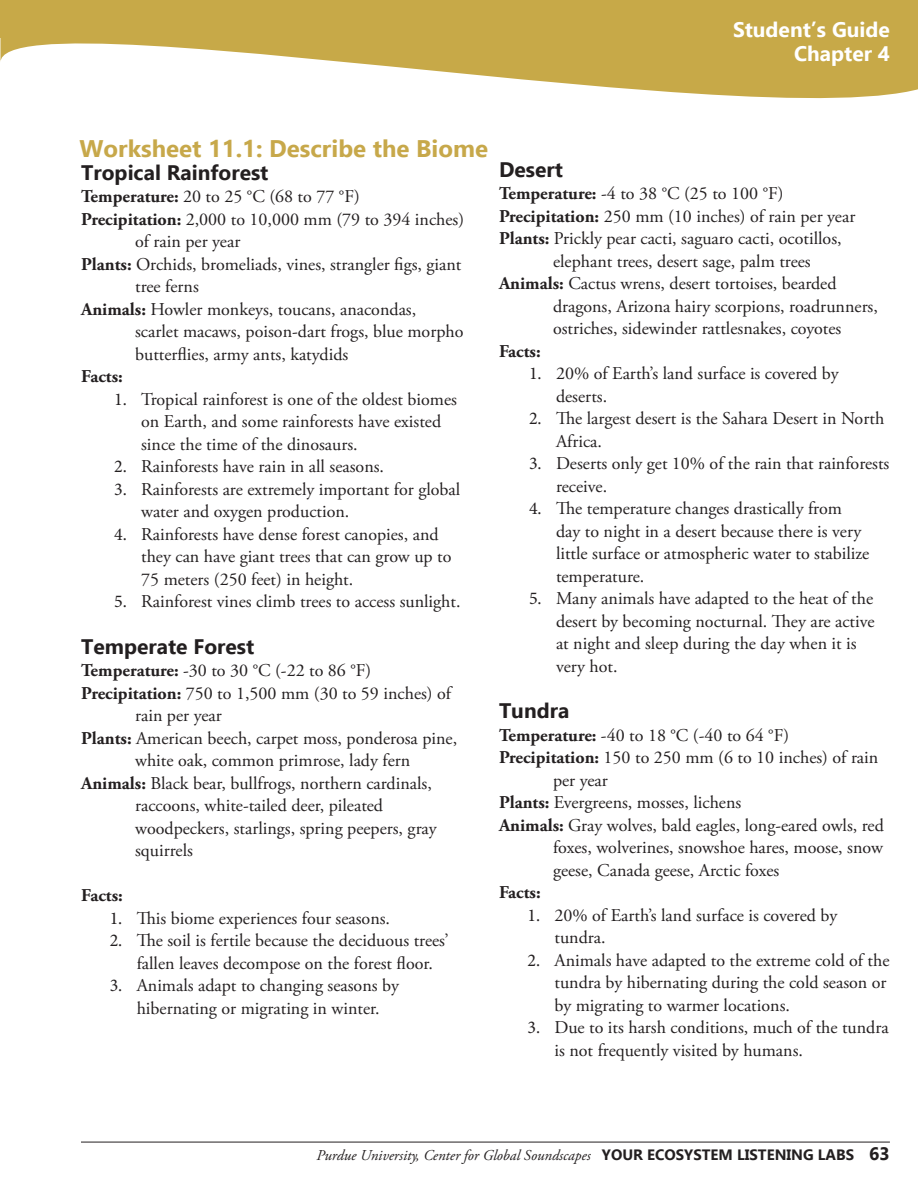
<style>
.page{position:relative;width:918px;height:1188px;background:#fff}
.page>*{position:absolute;margin:0;border:0;box-sizing:border-box;transform-origin:0 0}
.t1{font:700 24px "Ebrima";color:#c7a84a}
.t2{font:700 21px "Ebrima";color:#231f20}
.t3{font:700 21px/24px "Ebrima";color:#fff;text-align:right}
.Biome_facts{font:18px/22.5px "Adobe Garamond Pro";color:#231f20}
.Biome_facts-2{font:700 18px "Adobe Garamond Pro";color:#231f20}
.t4{font:italic 15px "Adobe Garamond Pro";color:#231f20}
.s1{font-weight:700}
.s2{font-family:"Minion Pro"}
.s3{font-family:"Ebrima";font-weight:700;font-style:normal}
.s4{font-family:"Ebrima";font-weight:700;font-style:normal;font-size:18px}
</style>
<div class="page">
<svg style="left:0;top:0;width:918px;height:99px;fill:#c7a948"></svg>
<hr style="left:81px;top:1142px;width:809px;height:1px;background:#231f20">
<p class="t3" style="left:733px;top:17px;width:158px">Student’s Guide<br>Chapter 4</p>
<p class="t1" style="left:80px;top:131px;width:410px">Worksheet 11.1: Describe the Biome</p>
<p class="t2" style="left:81px;top:157px;width:189px">Tropical Rainforest</p>
<p class="Biome_facts" style="left:81px;top:186px;width:280px"><span class="s1">Temperature:</span> 20 to 25 °C (68 to 77 °F)</p>
<p class="Biome_facts" style="left:135px;top:208px;width:331px;text-indent:-54px"><span class="s1">Precipitation:</span> 2,000 to 10,000 mm (79 to 394 inches) of rain per year</p>
<p class="Biome_facts" style="left:135px;top:253px;width:328px;text-indent:-54px"><span class="s1">Plants:</span> Orchids, bromeliads, vines, strangler figs, giant tree ferns</p>
<p class="Biome_facts" style="left:135px;top:298px;width:330px;text-indent:-54px"><span class="s1">Animals:</span> Howler monkeys, toucans, anacondas, scarlet macaws, poison-dart frogs, blue morpho butterflies, army ants, katydids</p>
<p class="Biome_facts-2" style="left:81px;top:366px;width:43px">Facts:</p>
<p class="Biome_facts" style="left:141px;top:388px;width:317px;text-indent:-27px"><span class="s2">1.</span> Tropical rainforest is one of the oldest biomes on Earth, and some rainforests have existed since the time of the dinosaurs.</p>
<p class="Biome_facts" style="left:114px;top:456px;width:271px"><span class="s2">2.</span> Rainforests have rain in all seasons.</p>
<p class="Biome_facts" style="left:141px;top:478px;width:321px;text-indent:-27px"><span class="s2">3.</span> Rainforests are extremely important for global water and oxygen production.</p>
<p class="Biome_facts" style="left:141px;top:523px;width:312px;text-indent:-27px"><span class="s2">4.</span> Rainforests have dense forest canopies, and they can have giant trees that can grow up to<br>75 meters (250 feet) in height.</p>
<p class="Biome_facts" style="left:114px;top:591px;width:348px"><span class="s2">5.</span> Rainforest vines climb trees to access sunlight.</p>
<p class="t2" style="left:81px;top:631px;width:175px">Temperate Forest</p>
<p class="Biome_facts" style="left:81px;top:660px;width:292px"><span class="s1">Temperature:</span> -30 to 30 °C (-22 to 86 °F)</p>
<p class="Biome_facts" style="left:135px;top:682px;width:318px;text-indent:-54px"><span class="s1">Precipitation:</span> 750 to 1,500 mm (30 to 59 inches) of rain per year</p>
<p class="Biome_facts" style="left:81px;top:727px;width:378px;text-align:center"><span class="s1">Plants:</span> American beech, carpet moss, ponderosa pine, white oak, common primrose, lady fern</p>
<p class="Biome_facts" style="left:135px;top:772px;width:303px;text-indent:-54px"><span class="s1">Animals:</span> Black bear, bullfrogs, northern cardinals, raccoons, white-tailed deer, pileated woodpeckers, starlings, spring peepers, gray squirrels</p>
<p class="Biome_facts-2" style="left:81px;top:885px;width:43px">Facts:</p>
<p class="Biome_facts" style="left:110px;top:907px;width:282px"><span class="s2">1.</span> This biome experiences four seasons.</p>
<p class="Biome_facts" style="left:137px;top:930px;width:313px;text-indent:-27px"><span class="s2">2.</span> The soil is fertile because the deciduous trees’ fallen leaves decompose on the forest floor.</p>
<p class="Biome_facts" style="left:110px;top:975px;width:291px;text-align:center"><span class="s2">3.</span> Animals adapt to changing seasons by hibernating or migrating in winter.</p>
<p class="t2" style="left:499px;top:154px;width:65px">Desert</p>
<p class="Biome_facts" style="left:499px;top:183px;width:286px"><span class="s1">Temperature:</span> -4 to 38 °C (25 to 100 °F)</p>
<p class="Biome_facts" style="left:499px;top:205px;width:358px"><span class="s1">Precipitation:</span> 250 mm (10 inches) of rain per year</p>
<p class="Biome_facts" style="left:553px;top:228px;width:290px;text-indent:-54px"><span class="s1">Plants:</span> Prickly pear cacti, saguaro cacti, ocotillos, elephant trees, desert sage, palm trees</p>
<p class="Biome_facts" style="left:553px;top:273px;width:326px;text-indent:-54px"><span class="s1">Animals:</span> Cactus wrens, desert tortoises, bearded dragons, Arizona hairy scorpions, roadrunners, ostriches, sidewinder rattlesnakes, coyotes</p>
<p class="Biome_facts-2" style="left:499px;top:341px;width:43px">Facts:</p>
<p class="Biome_facts" style="left:556px;top:363px;width:284px;text-indent:-27px"><span class="s2">1.</span> 20% of Earth’s land surface is covered by deserts.</p>
<p class="Biome_facts" style="left:556px;top:408px;width:330px;text-indent:-27px"><span class="s2">2.</span> The largest desert is the Sahara Desert in North<br>Africa.</p>
<p class="Biome_facts" style="left:556px;top:453px;width:335px;text-indent:-27px"><span class="s2">3.</span> Deserts only get 10% of the rain that rainforests receive.</p>
<p class="Biome_facts" style="left:556px;top:498px;width:315px;text-indent:-27px"><span class="s2">4.</span> The temperature changes drastically from day to night in a desert because there is very little surface or atmospheric water to stabilize temperature.</p>
<p class="Biome_facts" style="left:556px;top:588px;width:320px;text-indent:-27px"><span class="s2">5.</span> Many animals have adapted to the heat of the desert by becoming nocturnal. They are active at night and sleep during the day when it is very hot.</p>
<p class="t2" style="left:499px;top:695px;width:72px">Tundra</p>
<p class="Biome_facts" style="left:499px;top:724px;width:292px"><span class="s1">Temperature:</span> -40 to 18 °C (-40 to 64 °F)</p>
<p class="Biome_facts" style="left:553px;top:747px;width:327px;text-indent:-54px"><span class="s1">Precipitation:</span> 150 to 250 mm (6 to 10 inches) of rain per year</p>
<p class="Biome_facts" style="left:499px;top:792px;width:244px"><span class="s1">Plants:</span> Evergreens, mosses, lichens</p>
<p class="Biome_facts" style="left:553px;top:814px;width:332px;text-align:justify;text-indent:-54px"><span class="s1">Animals:</span> Gray wolves, bald eagles, long-eared owls, red foxes, wolverines, snowshoe hares, moose, snow geese, Canada geese, Arctic foxes</p>
<p class="Biome_facts-2" style="left:499px;top:882px;width:43px">Facts:</p>
<p class="Biome_facts" style="left:555px;top:904px;width:284px;text-indent:-27px"><span class="s2">1.</span> 20% of Earth’s land surface is covered by tundra.</p>
<p class="Biome_facts" style="left:555px;top:949px;width:336px;text-indent:-27px"><span class="s2">2.</span> Animals have adapted to the extreme cold of the tundra by hibernating during the cold season or by migrating to warmer locations.</p>
<p class="Biome_facts" style="left:555px;top:1017px;width:336px;text-indent:-27px"><span class="s2">3.</span> Due to its harsh conditions, much of the tundra is not frequently visited by humans.</p>
<p class="t4" style="left:317px;top:1147px;width:575px">Purdue University, Center for Global Soundscapes <span class="s3">YOUR ECOSYSTEM LISTENING LABS</span> <span class="s4">63</span></p>
</div>
